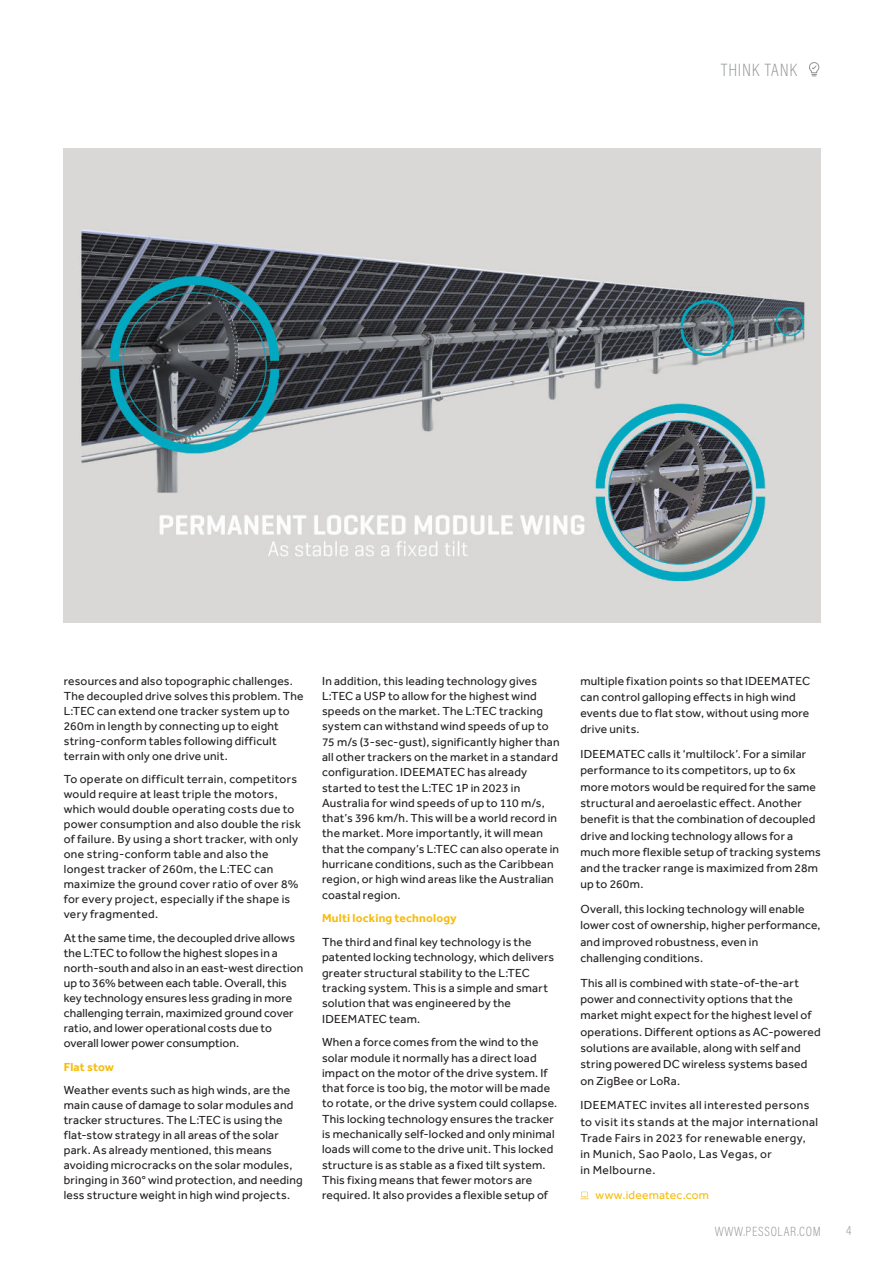
<style>
.page{position:relative;width:893px;height:1263px;background:#fff}
.page>*{position:absolute;margin:0;border:0;box-sizing:border-box;transform-origin:0 0}
.t1{font:200 18px "Acumin Pro Cond";letter-spacing:.04em;color:#939598}
.t2{font:200 13.5px "Acumin Pro Cond";letter-spacing:.05em;color:#939598}
.t3{font:12px/15.3px "Effra";letter-spacing:.02em;color:#231f20}
.t4{font:700 12px "Effra";letter-spacing:.015em;color:#f6bc0f}
.t5{font:12px "Effra";letter-spacing:.015em;color:#f6bc0f}
</style>
<div class="page">
<svg style="left:580px;top:1192px;width:8px;height:7px"></svg>
<svg style="left:809px;top:62px;width:11px;height:15px"></svg>
<img style="left:64px;top:149px;width:757px;height:474px">
<h1 class="t1" style="left:721px;top:59px;width:77px">THINK TANK</h1>
<p class="t3" style="left:64px;top:674px;width:241px">resources and also topographic challenges.<br>The decoupled drive solves this problem. The L:TEC can extend one tracker system up to 260m in length by connecting up to eight string-conform tables following difficult terrain with only one drive unit.</p>
<p class="t3" style="left:64px;top:772px;width:239px">To operate on difficult terrain, competitors would require at least triple the motors, which would double operating costs due to power consumption and also double the risk of failure. By using a short tracker, with only one string-conform table and also the longest tracker of 260m, the L:TEC can maximize the ground cover ratio of over 8% for every project, especially if the shape is very fragmented.</p>
<p class="t3" style="left:64px;top:931px;width:241px">At the same time, the decoupled drive allows the L:TEC to follow the highest slopes in a north-south and also in an east-west direction up to 36% between each table. Overall, this key technology ensures less grading in more challenging terrain, maximized ground cover ratio, and lower operational costs due to overall lower power consumption.</p>
<p class="t4" style="left:64px;top:1061px;width:52px">Flat stow</p>
<p class="t3" style="left:64px;top:1083px;width:240px">Weather events such as high winds, are the main cause of damage to solar modules and tracker structures. The L:TEC is using the flat-stow strategy in all areas of the solar park. As already mentioned, this means avoiding microcracks on the solar modules, bringing in 360° wind protection, and needing less structure weight in high wind projects.</p>
<p class="t3" style="left:322px;top:674px;width:239px">In addition, this leading technology gives L:TEC a USP to allow for the highest wind speeds on the market. The L:TEC tracking system can withstand wind speeds of up to 75 m/s (3-sec-gust), significantly higher than all other trackers on the market in a standard configuration. IDEEMATEC has already started to test the L:TEC 1P in 2023 in Australia for wind speeds of up to 110 m/s, that’s 396 km/h. This will be a world record in the market. More importantly, it will mean that the company’s L:TEC can also operate in hurricane conditions, such as the Caribbean region, or high wind areas like the Australian coastal region.</p>
<p class="t4" style="left:322px;top:913px;width:136px">Multi locking technology</p>
<p class="t3" style="left:322px;top:935px;width:234px">The third and final key technology is the patented locking technology, which delivers greater structural stability to the L:TEC tracking system. This is a simple and smart solution that was engineered by the IDEEMATEC team.</p>
<p class="t3" style="left:322px;top:1035px;width:237px">When a force comes from the wind to the solar module it normally has a direct load impact on the motor of the drive system. If that force is too big, the motor will be made to rotate, or the drive system could collapse.<br>This locking technology ensures the tracker is mechanically self-locked and only minimal loads will come to the drive unit. This locked structure is as stable as a fixed tilt system.<br>This fixing means that fewer motors are required. It also provides a flexible setup of</p>
<p class="t3" style="left:580px;top:673px;width:231px;line-height:16.4px">multiple fixation points so that IDEEMATEC can control galloping effects in high wind events due to flat stow, without using more drive units.</p>
<p class="t3" style="left:580px;top:747px;width:242px;line-height:16.4px">IDEEMATEC calls it ‘multilock’. For a similar performance to its competitors, up to 6x more motors would be required for the same structural and aeroelastic effect. Another benefit is that the combination of decoupled drive and locking technology allows for a much more flexible setup of tracking systems and the tracker range is maximized from 28m up to 260m.</p>
<p class="t3" style="left:580px;top:902px;width:242px;line-height:16.4px">Overall, this locking technology will enable lower cost of ownership, higher performance, and improved robustness, even in challenging conditions.</p>
<p class="t3" style="left:580px;top:975px;width:242px;line-height:16.4px">This all is combined with state-of-the-art power and connectivity options that the market might expect for the highest level of operations. Different options as AC-powered solutions are available, along with self and string powered DC wireless systems based on ZigBee or LoRa.</p>
<p class="t3" style="left:580px;top:1098px;width:239px;line-height:16.4px">IDEEMATEC invites all interested persons to visit its stands at the major international Trade Fairs in 2023 for renewable energy, in Munich, Sao Paolo, Las Vegas, or<br>in Melbourne.</p>
<p class="t5" style="left:596px;top:1190px;width:115px">www.ideematec.com</p>
<p class="t2" style="left:715px;top:1224px;width:107px">WWW.PESSOLAR.COM</p>
<p class="t2" style="left:846px;top:1223px;width:7px">4</p>
</div>
